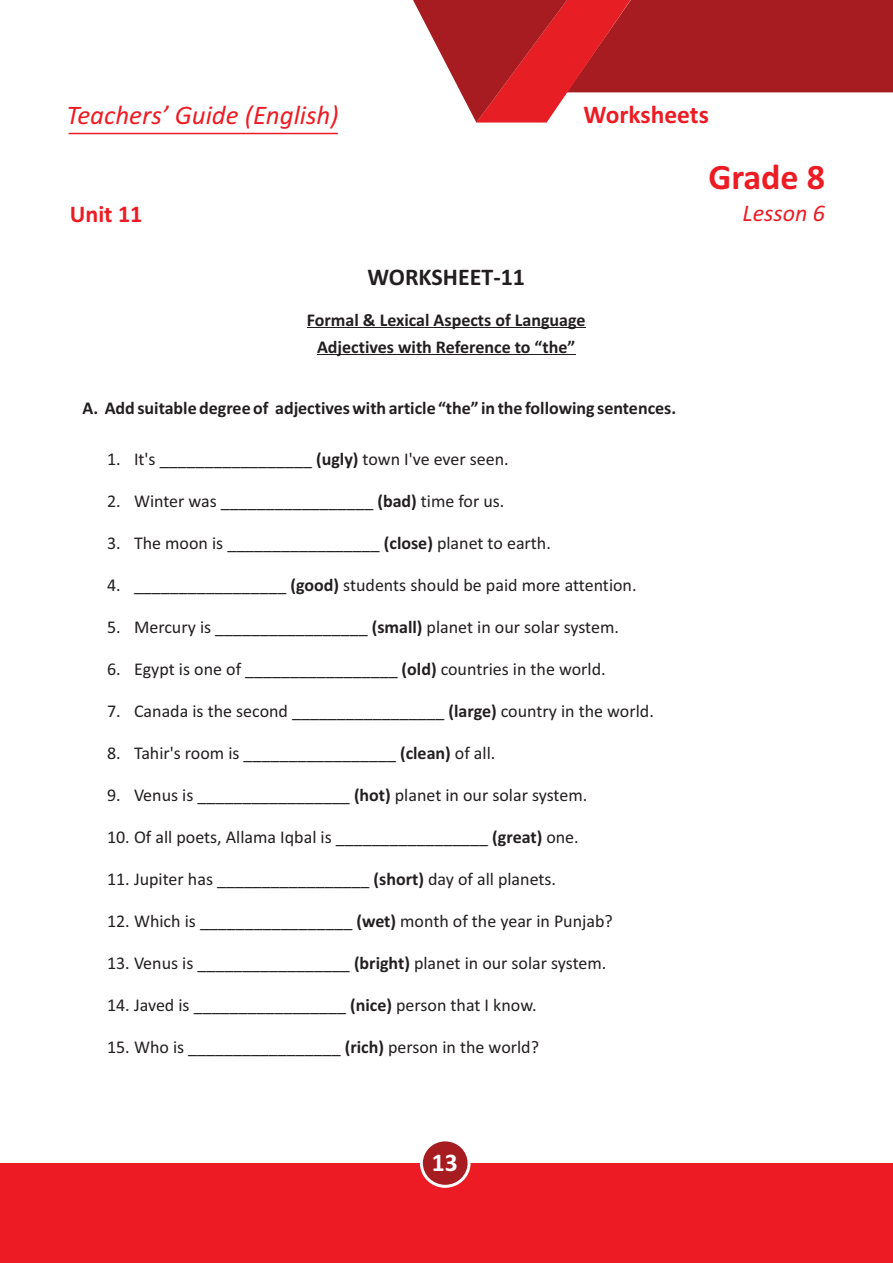
<style>
.page{position:relative;width:893px;height:1263px;background:#fff}
.page>*{position:absolute;margin:0;border:0;box-sizing:border-box;transform-origin:0 0}
.t1{font:700 36px "Calibri";color:#ed1c24}
.t2{font:italic 27px "Calibri";color:#ed1c24}
.t3{font:700 25.5px "Calibri";color:#ed1c24}
.t4{font:700 25.5px "Calibri";color:#fff}
.t5{font:700 24px "Calibri";color:#231f20}
.t6{font:italic 24px "Calibri";color:#ed1c24}
.t7{font:700 24px "Calibri";color:#ed1c24}
.t8{font:18px "Calibri";color:#231f20}
.t9{font:700 18px/27px "Calibri";color:#231f20;text-align:center}
.s1{font-weight:700}
</style>
<div class="page">
<svg style="left:413px;top:0;width:480px;height:123px"></svg>
<hr style="left:69px;top:133px;width:269px;height:1px;background:#ed1c24">
<div style="left:0;top:1163px;width:893px;height:100px;background:#ed1c24"></div>
<svg style="left:420px;top:1138px;width:51px;height:50px;background:#bc5054"></svg>
<hr style="left:307px;top:327px;width:278px;height:1px;background:#231f20">
<hr style="left:317px;top:354px;width:258px;height:1px;background:#231f20">
<h2 class="t2" style="left:67px;top:104px;width:274px">Teachers’ Guide (English)</h2>
<h3 class="t3" style="left:584px;top:103px;width:127px">Worksheets</h3>
<h1 class="t1" style="left:708px;top:162px;width:118px">Grade 8</h1>
<h3 class="t7" style="left:70px;top:204px;width:74px">Unit 11</h3>
<h3 class="t6" style="left:743px;top:203px;width:84px">Lesson 6</h3>
<h3 class="t5" style="left:367px;top:267px;width:159px">WORKSHEET-11</h3>
<p class="t9" style="left:307px;top:308px;width:280px">Formal &amp; Lexical Aspects of Language<br>Adjectives with Reference to “the”</p>
<p class="t9" style="left:82px;top:396px;width:595px">A. Add suitable degree of adjectives with article “the” in the following sentences.</p>
<p class="t8" style="left:107px;top:452px;width:403px">1. It's _________________ <span class="s1">(ugly)</span> town I've ever seen.</p>
<p class="t8" style="left:107px;top:494px;width:399px">2. Winter was _________________ <span class="s1">(bad)</span> time for us.</p>
<p class="t8" style="left:107px;top:536px;width:445px">3. The moon is _________________ <span class="s1">(close)</span> planet to earth.</p>
<p class="t8" style="left:107px;top:578px;width:531px">4. _________________ <span class="s1">(good)</span> students should be paid more attention.</p>
<p class="t8" style="left:107px;top:620px;width:514px">5. Mercury is _________________ <span class="s1">(small)</span> planet in our solar system.</p>
<p class="t8" style="left:107px;top:662px;width:500px">6. Egypt is one of _________________ <span class="s1">(old)</span> countries in the world.</p>
<p class="t8" style="left:107px;top:704px;width:548px">7. Canada is the second _________________ <span class="s1">(large)</span> country in the world.</p>
<p class="t8" style="left:107px;top:746px;width:390px">8. Tahir's room is _________________ <span class="s1">(clean)</span> of all.</p>
<p class="t8" style="left:107px;top:788px;width:482px">9. Venus is _________________ <span class="s1">(hot)</span> planet in our solar system.</p>
<p class="t8" style="left:107px;top:830px;width:473px">10. Of all poets, Allama Iqbal is _________________ <span class="s1">(great)</span> one.</p>
<p class="t8" style="left:107px;top:872px;width:451px">11. Jupiter has _________________ <span class="s1">(short)</span> day of all planets.</p>
<p class="t8" style="left:107px;top:914px;width:507px">12. Which is _________________ <span class="s1">(wet)</span> month of the year in Punjab?</p>
<p class="t8" style="left:107px;top:956px;width:501px">13. Venus is _________________ <span class="s1">(bright)</span> planet in our solar system.</p>
<p class="t8" style="left:107px;top:998px;width:431px">14. Javed is _________________ <span class="s1">(nice)</span> person that I know.</p>
<p class="t8" style="left:107px;top:1040px;width:434px">15. Who is _________________ <span class="s1">(rich)</span> person in the world?</p>
<h3 class="t4" style="left:432px;top:1152px;width:27px">13</h3>
</div>
